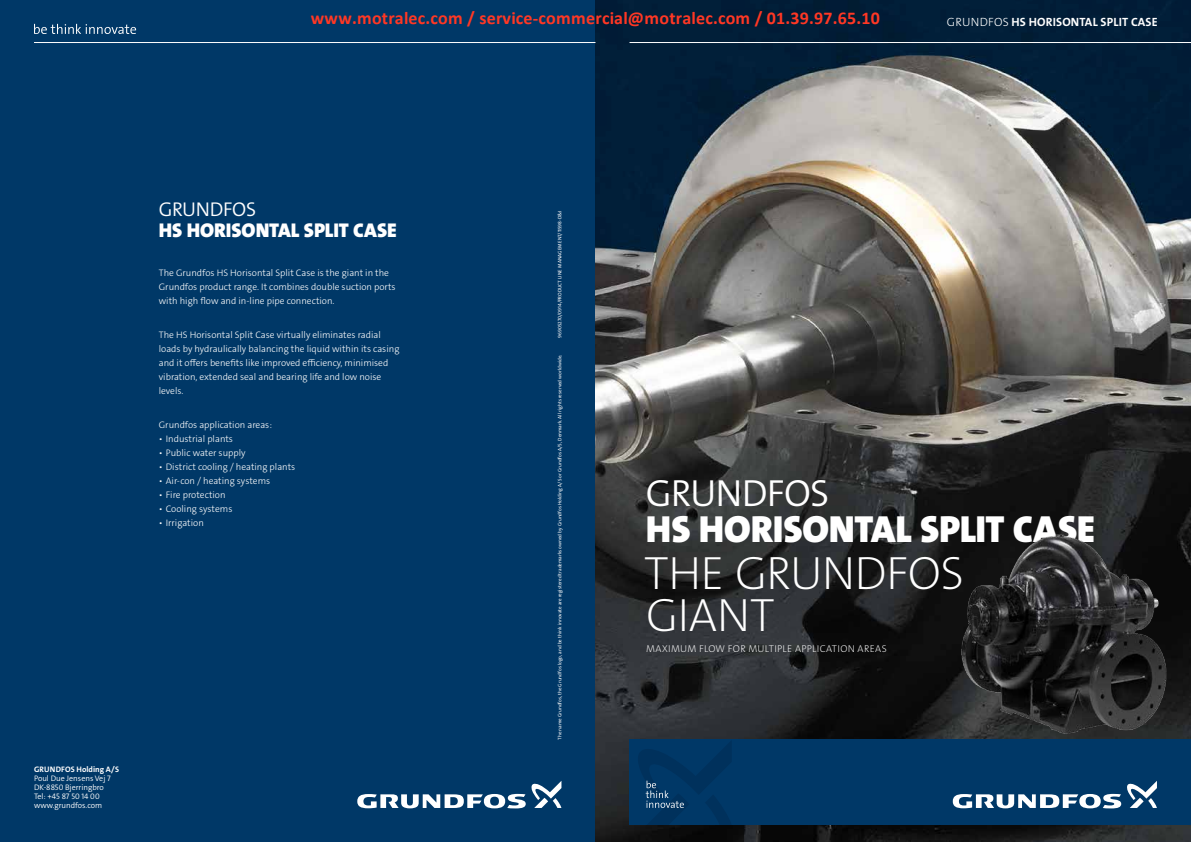
<style>
.page{position:relative;width:1191px;height:842px;background:#fff}
.page>*{position:absolute;margin:0;border:0;box-sizing:border-box;transform-origin:0 0}
.t1{font:47px/42px "Grundfos The Sans V2 OT 2 XL";letter-spacing:-.015em;color:#fff}
.t2{font:38px "Grundfos The Sans V2 OT 9 BL";letter-spacing:-.005em;color:#fff}
.t3{font:38px "Grundfos The Sans V2 OT 4 SL";letter-spacing:-.025em;color:#fff}
.t4{font:20px "Grundfos The Sans V2 OT 9 BL";color:#fff}
.t5{font:20px "Grundfos The Sans V2 OT 4 SL";letter-spacing:-.02em;color:#fff}
.t6{font:700 18px "Calibri";color:#ff3724}
.t7{font:12px "Grundfos The Sans V2 OT 7 B";letter-spacing:.015em;color:#fff}
.t8{font:10px "Grundfos The Sans V2 OT 2 XL";letter-spacing:.03em;color:#fff}
.t9{font:9.5px/14px "Grundfos The Sans V2 OT 3 L";color:#fff}
.t10{font:8px/9px "Grundfos The Sans V2 OT 4 SL";color:#fff}
.t11{font:8px "Grundfos The Sans V2 OT 7 B";letter-spacing:.015em;color:#fff}
.t12{font:5px "Grundfos The Sans V2 OT 5 R";color:#fff}
.s1{font-family:"Grundfos The Sans V2 OT 3 L"}
</style>
<div class="page">
<div style="left:0;top:0;width:595px;height:842px;background:#003867"></div>
<img style="left:595px;top:0;width:596px;height:842px">
<div style="left:629px;top:740px;width:562px;height:85px;background:#003867"></div>
<svg style="left:952px;top:781px;width:205px;height:27px"></svg>
<svg style="left:638px;top:742px;width:93px;height:83px"></svg>
<hr style="left:629px;top:42px;width:562px;height:1px;background:#fff">
<img style="left:956px;top:529px;width:213px;height:207px">
<hr style="left:34px;top:42px;width:561px;height:1px;background:#fff">
<svg style="left:357px;top:781px;width:204px;height:27px"></svg>
<svg style="left:34px;top:24px;width:102px;height:10px"></svg>
<h3 class="t6" style="left:311px;top:10px;width:571px">www.motralec.com / service-commercial@motralec.com / 01.39.97.65.10</h3>
<p class="t7" style="left:947px;top:14px;width:212px"><span class="s1">grundfos</span> HS HORISONTAL SPLIT CASE</p>
<h3 class="t5" style="left:159px;top:196px;width:99px">GRUNDFOS</h3>
<h3 class="t4" style="left:159px;top:217px;width:239px">HS HORISONTAL SPLIT CASE</h3>
<p class="t9" style="left:159px;top:266px;width:238px">The Grundfos HS Horisontal Split Case is the giant in the<br>Grundfos product range. It combines double suction ports with high flow and in-line pipe connection.</p>
<p class="t9" style="left:159px;top:328px;width:242px">The HS Horisontal Split Case virtually eliminates radial loads by hydraulically balancing the liquid within its casing and it offers benefits like improved efficiency, minimised vibration, extended seal and bearing life and low noise levels.</p>
<p class="t9" style="left:159px;top:418px;width:115px">Grundfos application areas:</p>
<p class="t9" style="left:159px;top:432px;width:76px">• Industrial plants</p>
<p class="t9" style="left:159px;top:446px;width:88px">• Public water supply</p>
<p class="t9" style="left:159px;top:460px;width:138px">• District cooling / heating plants</p>
<p class="t9" style="left:159px;top:474px;width:113px">• Air-con / heating systems</p>
<p class="t9" style="left:159px;top:488px;width:68px">• Fire protection</p>
<p class="t9" style="left:159px;top:502px;width:75px">• Cooling systems</p>
<p class="t9" style="left:159px;top:516px;width:47px">• Irrigation</p>
<p class="t11" style="left:34px;top:764px;width:86px">GRUNDFOS HOLDING A/S</p>
<p class="t10" style="left:34px;top:774px;width:78px">Poul Due Jensens Vej 7<br>DK-8850 Bjerringbro<br>Tel: +45 87 50 14 00 www.grundfos.com</p>
<p class="t12" style="left:556px;top:338px;width:128px;rotate:-90deg">96905270/0914/PRODUCT line manag ement/11598-D&amp;I</p>
<p class="t12" style="left:556px;top:740px;width:387px;rotate:-90deg">The name Grundfos, the Grundfos logo, and be think innovate are registered trademarks owned by Grundfos Holding A/S or Grundfos A/S, Denmark. All rights reserved worldwide.</p>
<h2 class="t3" style="left:646px;top:469px;width:185px">GRUNDFOS</h2>
<h2 class="t2" style="left:646px;top:505px;width:451px">HS HORISONTAL SPLIT CASE</h2>
<h1 class="t1" style="left:644px;top:553px;width:322px">THE GRUNDFOS<br>GIANT</h1>
<p class="t8" style="left:646px;top:642px;width:24px">MAXIMUM</p>
<p class="t8" style="left:699px;top:642px;width:31px">FLOW FOR</p>
<p class="t8" style="left:748px;top:642px;width:5px">MU</p>
<p class="t8" style="left:765px;top:642px;width:74px">LTI PLE APPLI CATION</p>
<p class="t8" style="left:857px;top:642px;width:3px">AREAS</p>
</div>
